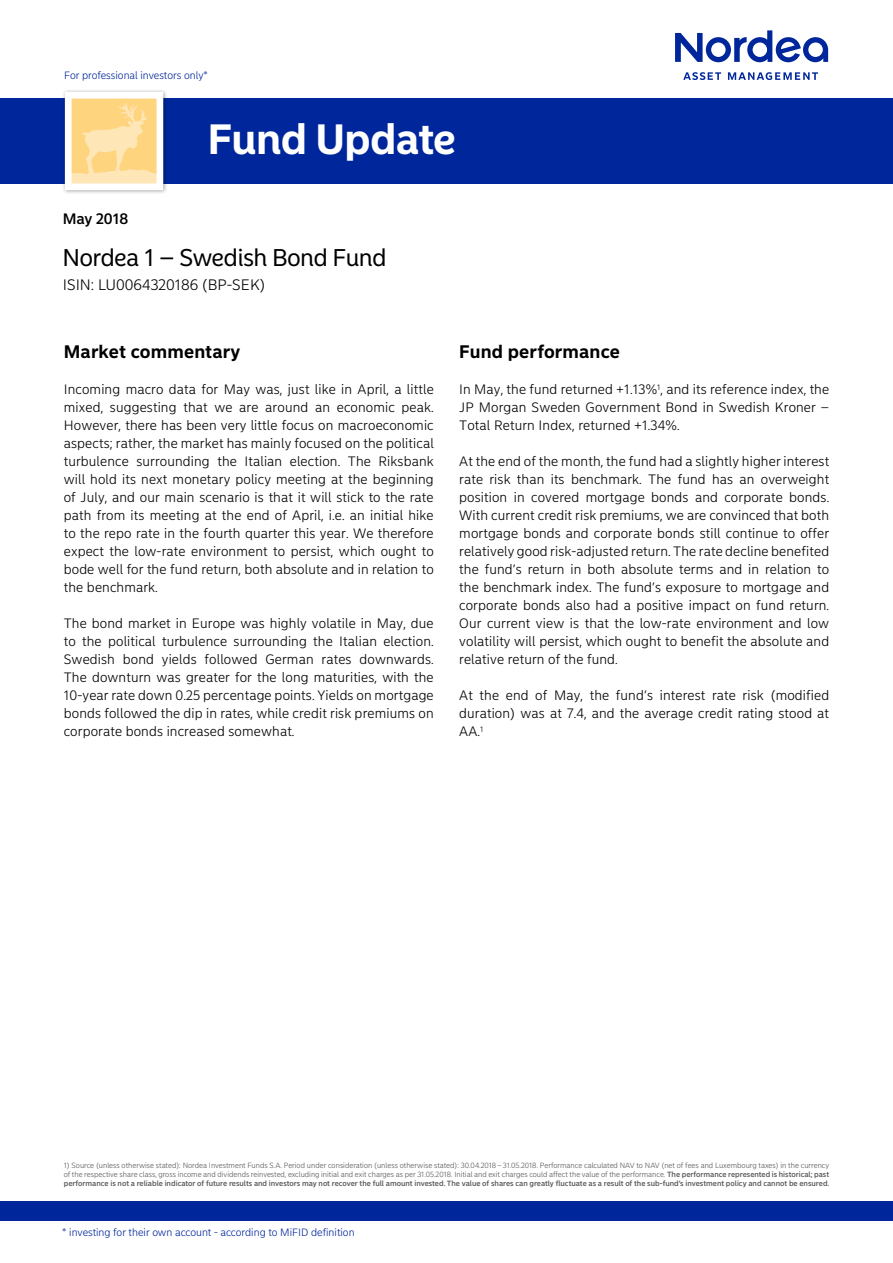
<style>
.page{position:relative;width:893px;height:1263px;background:#fff}
.page>*{position:absolute;margin:0;border:0;box-sizing:border-box;transform-origin:0 0}
.t1{font:700 42px "Nordea Sans Large";color:#fff}
.t2{font:24px "Nordea Sans Large";color:#000}
.t3{font:700 18px "Nordea Sans Small";letter-spacing:.01em;color:#000}
.t4{font:300 15px "Nordea Sans Small";color:#000}
.t5{font:500 15px "Nordea Sans Small";color:#000}
.t6{font:300 13.5px/18px "Nordea Sans Small";letter-spacing:.01em;color:#000;text-align:justify}
.t7{font:300 10.5px "Nordea Sans Small";color:#00269b}
.t8{font:300 7.5px/9px "Nordea Sans Small";color:#575756;text-align:justify}
.s1{font-weight:500}
</style>
<div class="page">
<div style="left:0;top:99px;width:893px;height:85px;background:#00269b"></div>
<div style="left:0;top:1201px;width:893px;height:19px;background:#00269b"></div>
<svg style="left:675px;top:30px;width:153px;height:32px"></svg>
<svg style="left:683px;top:72px;width:38px;height:8px"></svg>
<svg style="left:728px;top:72px;width:90px;height:8px"></svg>
<div style="left:62px;top:89px;width:106px;height:106px;background:#000;opacity:.4"></div>
<div style="left:68px;top:95px;width:92px;height:92px;background:#fed47f"></div>
<svg style="left:73px;top:103px;width:82px;height:79px"></svg>
<div style="left:65px;top:92px;width:98px;height:98px;border:7px solid #fff"></div>
<p class="t7" style="left:64px;top:69px;width:145px">For professional investors only*</p>
<h1 class="t1" style="left:208px;top:114px;width:249px">Fund Update</h1>
<p class="t5" style="left:63px;top:209px;width:67px">May 2018</p>
<h2 class="t2" style="left:63px;top:243px;width:325px">Nordea 1 – Swedish Bond Fund</h2>
<p class="t4" style="left:63px;top:276px;width:204px">ISIN: LU0064320186 (BP-SEK)</p>
<h3 class="t3" style="left:64px;top:341px;width:178px">Market commentary</h3>
<p class="t6" style="left:64px;top:381px;width:371px">Incoming macro data for May was, just like in April, a little mixed, suggesting that we are around an economic peak.<br>However, there has been very little focus on macroeconomic aspects; rather, the market has mainly focused on the political turbulence surrounding the Italian election. The Riksbank will hold its next monetary policy meeting at the beginning of July, and our main scenario is that it will stick to the rate path from its meeting at the end of April, i.e. an initial hike to the repo rate in the fourth quarter this year. We therefore expect the low-rate environment to persist, which ought to bode well for the fund return, both absolute and in relation to the benchmark.</p>
<p class="t6" style="left:64px;top:615px;width:371px">The bond market in Europe was highly volatile in May, due to the political turbulence surrounding the Italian election.<br>Swedish bond yields followed German rates downwards.<br>The downturn was greater for the long maturities, with the 10-year rate down 0.25 percentage points. Yields on mortgage bonds followed the dip in rates, while credit risk premiums on corporate bonds increased somewhat.</p>
<h3 class="t3" style="left:459px;top:341px;width:162px">Fund performance</h3>
<p class="t6" style="left:459px;top:381px;width:371px">In May, the fund returned +1.13%<sup>1</sup>, and its reference index, the JP Morgan Sweden Government Bond in Swedish Kroner – Total Return Index, returned +1.34%.</p>
<p class="t6" style="left:459px;top:453px;width:371px">At the end of the month, the fund had a slightly higher interest rate risk than its benchmark. The fund has an overweight position in covered mortgage bonds and corporate bonds.<br>With current credit risk premiums, we are convinced that both mortgage bonds and corporate bonds still continue to offer relatively good risk-adjusted return. The rate decline benefited the fund’s return in both absolute terms and in relation to the benchmark index. The fund’s exposure to mortgage and corporate bonds also had a positive impact on fund return.<br>Our current view is that the low-rate environment and low volatility will persist, which ought to benefit the absolute and relative return of the fund.</p>
<p class="t6" style="left:459px;top:687px;width:371px">At the end of May, the fund’s interest rate risk (modified duration) was at 7.4, and the average credit rating stood at AA.<sup>1</sup></p>
<p class="t8" style="left:64px;top:1161px;width:767px">1) Source (unless otherwise stated): Nordea Investment Funds S.A. Period under consideration (unless otherwise stated): 30.04.2018–31.05.2018. Performance calculated NAV to NAV (net of fees and Luxembourg taxes) in the currency of the respective share class, gross income and dividends reinvested, excluding initial and exit charges as per 31.05.2018. Initial and exit charges could affect the value of the performance. <span class="s1">The performance represented is historical; past performance is not a reliable indicator of future results and investors may not recover the full amount invested. The value of shares can greatly fluctuate as a result of the sub-fund’s investment policy and cannot be ensured.</span></p>
<p class="t7" style="left:62px;top:1226px;width:294px">* investing for their own account - according to MiFID definition</p>
</div>
